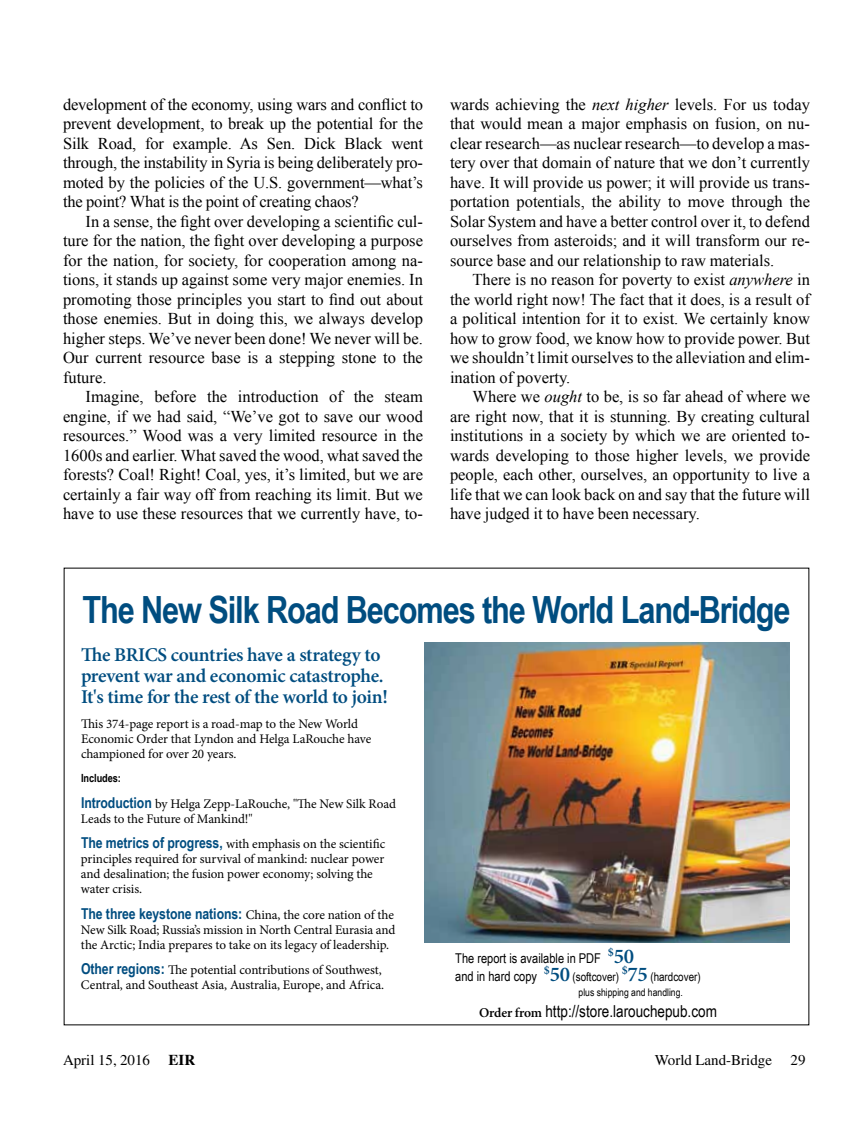
<style>
.page{position:relative;width:864px;height:1134px;background:#fff}
.page>*{position:absolute;margin:0;border:0;box-sizing:border-box;transform-origin:0 0}
.t1{font:700 37.5px "Arial Narrow";letter-spacing:-.03em;color:#004d80}
.t2{font:600 21px "Minion Pro";color:#004d80}
.t3{font:600 19.5px/21px "Minion Pro";letter-spacing:-.015em;color:#004d80}
.t4{font:16.5px/19.5px "Times New Roman";color:#000;text-align:justify}
.t5{font:16.5px "Arial Narrow";color:#000}
.t6{font:700 15px "Arial Narrow";letter-spacing:-.005em;color:#004d80}
.t7{font:15px "Times";color:#000}
.t8{font:13.5px "Arial Narrow";color:#000}
.t9{font:13.2px/15px "Minion Pro";letter-spacing:-.01em;color:#000}
.t10{font:12px "Arial Narrow";color:#000}
.t11{font:700 11.25px "Arial Narrow";letter-spacing:-.005em;color:#000}
.t12{font:10.5px "Arial Narrow";color:#000}
.s1{font-style:italic}
.s2{font-family:"Arial Narrow";font-weight:700;font-size:15px;color:#004d80}
.s3{font-family:"Minion Pro";font-weight:400;font-size:13.2px;color:#000}
.s4{font-family:"Minion Pro";font-weight:600;font-size:21px;color:#004d80}
.s5{font-family:"Minion Pro";font-weight:600;font-size:13.5px}
.s6{font-weight:700}
</style>
<div class="page">
<img style="left:424px;top:642px;width:365px;height:301px">
<p class="t4" style="left:63px;top:94px;width:362px">development of the economy, using wars and conflict to prevent development, to break up the potential for the Silk Road, for example. As Sen. Dick Black went through, the instability in Syria is being deliberately pro&shy;moted by the policies of the U.S. government—what’s the point? What is the point of creating chaos?</p>
<p class="t4" style="left:63px;top:211px;width:362px;text-indent:23px">In a sense, the fight over developing a scientific cul&shy;ture for the nation, the fight over developing a purpose for the nation, for society, for cooperation among na&shy;tions, it stands up against some very major enemies. In promoting those principles you start to find out about those enemies. But in doing this, we always develop higher steps. We’ve never been done! We never will be.<br>Our current resource base is a stepping stone to the future.</p>
<p class="t4" style="left:63px;top:387px;width:362px;text-indent:23px">Imagine, before the introduction of the steam engine, if we had said, “We’ve got to save our wood resources.” Wood was a very limited resource in the 1600s and earlier. What saved the wood, what saved the forests? Coal! Right! Coal, yes, it’s limited, but we are certainly a fair way off from reaching its limit. But we have to use these resources that we currently have, to-</p>
<p class="t4" style="left:450px;top:94px;width:362px">wards achieving the <span class="s1">next higher</span> levels. For us today that would mean a major emphasis on fusion, on nu&shy;clear research—as nuclear research—to develop a mas&shy;tery over that domain of nature that we don’t currently have. It will provide us power; it will provide us trans&shy;portation potentials, the ability to move through the Solar System and have a better control over it, to defend ourselves from asteroids; and it will transform our re&shy;source base and our relationship to raw materials.</p>
<p class="t4" style="left:450px;top:270px;width:362px;text-indent:23px">There is no reason for poverty to exist <span class="s1">anywhere</span> in the world right now! The fact that it does, is a result of a political intention for it to exist. We certainly know how to grow food, we know how to provide power. But we shouldn’t limit ourselves to the alleviation and elim&shy;ination of poverty.</p>
<p class="t4" style="left:450px;top:387px;width:362px;text-indent:23px">Where we <span class="s1">ought</span> to be, is so far ahead of where we are right now, that it is stunning. By creating cultural institutions in a society by which we are oriented to&shy;wards developing to those higher levels, we provide people, each other, ourselves, an opportunity to live a life that we can look back on and say that the future will have judged it to have been necessary.</p>
<h1 class="t1" style="left:82px;top:581px;width:710px">The New Silk Road Becomes the World Land-Bridge</h1>
<p class="t3" style="left:81px;top:644px;width:308px">The BRICS countries have a strategy to prevent war and economic catastrophe.<br>It's time for the rest of the world to join!</p>
<p class="t9" style="left:81px;top:717px;width:292px">This 374-page report is a road-map to the New World<br>Economic Order that Lyndon and Helga LaRouche have championed for over 20 years.</p>
<p class="t11" style="left:81px;top:770px;width:42px">Includes:</p>
<p class="t9" style="left:81px;top:796px;width:317px"><span class="s2">Introduction</span> by Helga Zepp-LaRouche, "The New Silk Road<br>Leads to the Future of Mankind!"</p>
<p class="t9" style="left:81px;top:837px;width:306px"><span class="s2">The metrics of progress,</span> with emphasis on the scientific principles required for survival of mankind: nuclear power and desalination; the fusion power economy; solving the water crisis.</p>
<p class="t6" style="left:81px;top:902px;width:314px">The three keystone nations: <span class="s3">China, the core nation of the</span></p>
<p class="t9" style="left:81px;top:922px;width:316px">New Silk Road; Russia’s mission in North Central Eurasia and the Arctic; India prepares to take on its legacy of leadership.</p>
<p class="t9" style="left:81px;top:963px;width:305px"><span class="s2">Other regions:</span> The potential contributions of Southwest,<br>Central, and Southeast Asia, Australia, Europe, and Africa.</p>
<p class="t8" style="left:455px;top:949px;width:147px">The report is available in PDF</p>
<p class="t2" style="left:608px;top:942px;width:28px"><sup>$</sup>50</p>
<p class="t8" style="left:455px;top:967px;width:83px">and in hard copy</p>
<p class="t10" style="left:544px;top:968px;width:158px"><sup>$</sup><span class="s4">50</span> (softcover) <sup>$</sup><span class="s4">75</span> (hardcover)</p>
<p class="t12" style="left:579px;top:985px;width:106px">plus shipping and handling.</p>
<p class="t5" style="left:479px;top:999px;width:239px"><span class="s5">Order from</span> http://store.larouchepub.com</p>
<p class="t7" style="left:63px;top:1052px;width:134px">April 15, 2016 <span class="s6">EIR</span></p>
<p class="t7" style="left:655px;top:1052px;width:152px">World Land-Bridge 29</p>
</div>
